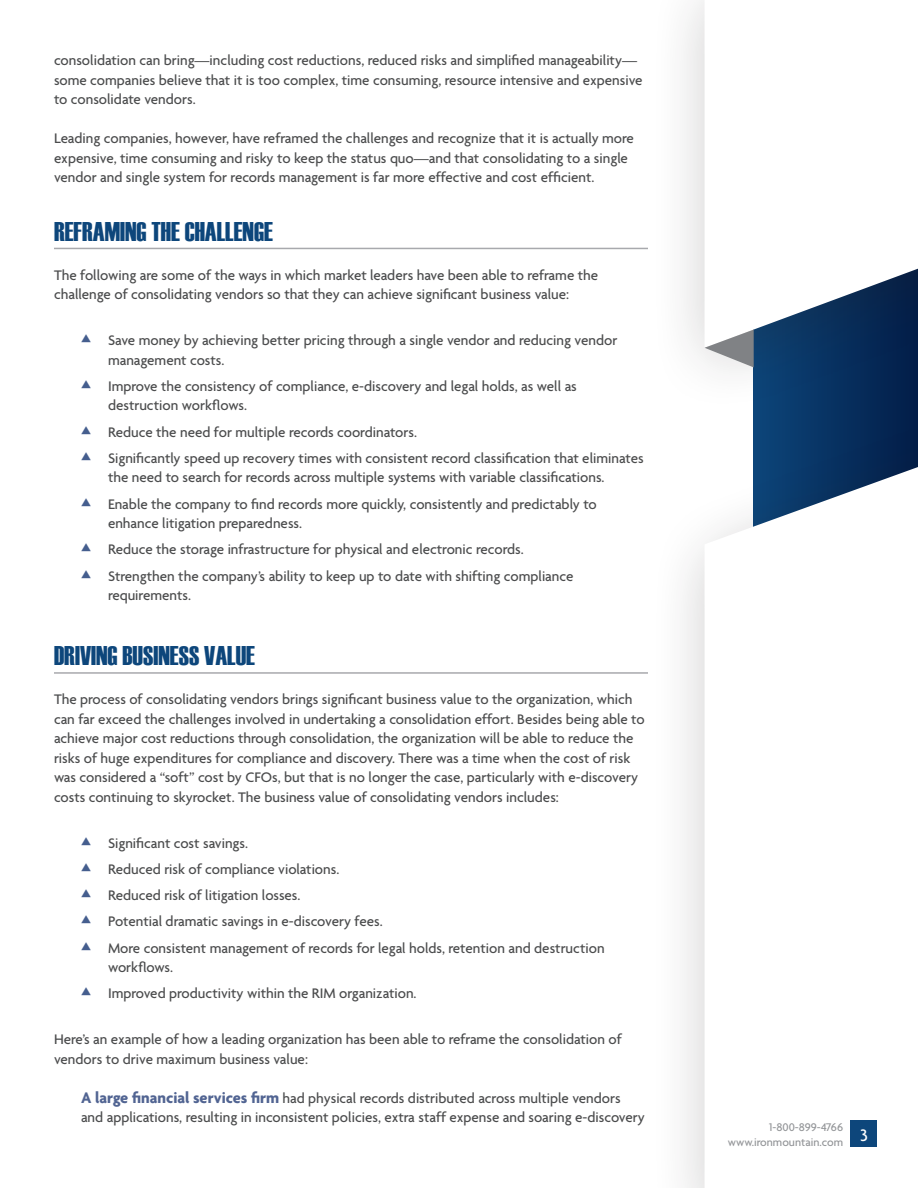
<style>
.page{position:relative;width:918px;height:1188px;background:#fff}
.page>*{position:absolute;margin:0;border:0;box-sizing:border-box;transform-origin:0 0}
.t1{font:27px "Haettenschweiler";color:#0d467b}
.t2{font:500 18px "Agenda";color:#fff}
.t3{font:500 15px/19.5px "Agenda";color:#4b4c4d}
.t4{font:500 12px "Agenda";color:#939598}
.s1{font-weight:700;font-size:16.5px;color:#516492}
</style>
<div class="page">
<div style="left:648px;top:411px;width:270px;height:777px;background:#231f20;opacity:.25"></div>
<svg style="left:705px;top:451px;width:213px;height:737px"></svg>
<div style="left:648px;top:0;width:270px;height:416px;background:#231f20;opacity:.25"></div>
<svg style="left:705px;top:0;width:213px;height:348px"></svg>
<svg style="left:705px;top:330px;width:49px;height:37px"></svg>
<div style="left:850px;top:1120px;width:28px;height:28px;background:#0d467b"></div>
<hr style="left:54px;top:248px;width:594px;height:1px;background:#a8a9ad">
<hr style="left:54px;top:672px;width:594px;height:2px;background:#a8a9ad">
<p class="t3" style="left:54px;top:51px;width:590px">consolidation can bring—including cost reductions, reduced risks and simplified manageability— some companies believe that it is too complex, time consuming, resource intensive and expensive to consolidate vendors.</p>
<p class="t3" style="left:54px;top:129px;width:581px">Leading companies, however, have reframed the challenges and recognize that it is actually more expensive, time consuming and risky to keep the status quo—and that consolidating to a single vendor and single system for records management is far more effective and cost efficient.</p>
<p class="t1" style="left:54px;top:216px;width:220px">REFRAMING THE CHALLENGE</p>
<p class="t3" style="left:54px;top:265px;width:546px">The following are some of the ways in which market leaders have been able to reframe the challenge of consolidating vendors so that they can achieve significant business value:</p>
<p class="t3" style="left:108px;top:330px;width:511px">Save money by achieving better pricing through a single vendor and reducing vendor management costs.</p>
<p class="t3" style="left:108px;top:376px;width:470px">Improve the consistency of compliance, e-discovery and legal holds, as well as destruction workflows.</p>
<p class="t3" style="left:108px;top:422px;width:311px">Reduce the need for multiple records coordinators.</p>
<p class="t3" style="left:108px;top:448px;width:537px">Significantly speed up recovery times with consistent record classification that eliminates the need to search for records across multiple systems with variable classifications.</p>
<p class="t3" style="left:108px;top:494px;width:490px">Enable the company to find records more quickly, consistently and predictably to enhance litigation preparedness.</p>
<p class="t3" style="left:108px;top:540px;width:417px">Reduce the storage infrastructure for physical and electronic records.</p>
<p class="t3" style="left:108px;top:566px;width:467px">Strengthen the company’s ability to keep up to date with shifting compliance requirements.</p>
<p class="t1" style="left:54px;top:641px;width:203px">DRIVING BUSINESS VALUE</p>
<p class="t3" style="left:54px;top:690px;width:592px">The process of consolidating vendors brings significant business value to the organization, which can far exceed the challenges involved in undertaking a consolidation effort. Besides being able to achieve major cost reductions through consolidation, the organization will be able to reduce the risks of huge expenditures for compliance and discovery. There was a time when the cost of risk was considered a “soft” cost by CFOs, but that is no longer the case, particularly with e-discovery costs continuing to skyrocket. The business value of consolidating vendors includes:</p>
<p class="t3" style="left:108px;top:833px;width:142px">Significant cost savings.</p>
<p class="t3" style="left:108px;top:859px;width:233px">Reduced risk of compliance violations.</p>
<p class="t3" style="left:108px;top:885px;width:194px">Reduced risk of litigation losses.</p>
<p class="t3" style="left:108px;top:912px;width:276px">Potential dramatic savings in e-discovery fees.</p>
<p class="t3" style="left:108px;top:938px;width:498px">More consistent management of records for legal holds, retention and destruction workflows.</p>
<p class="t3" style="left:108px;top:984px;width:310px">Improved productivity within the RIM organization.</p>
<p class="t3" style="left:54px;top:1029px;width:569px">Here’s an example of how a leading organization has been able to reframe the consolidation of vendors to drive maximum business value:</p>
<p class="t3" style="left:81px;top:1088px;width:565px"><span class="s1">A large financial services firm</span> had physical records distributed across multiple vendors and applications, resulting in inconsistent policies, extra staff expense and soaring e-discovery</p>
<p class="t4" style="left:769px;top:1120px;width:75px">1-800-899-4766</p>
<p class="t4" style="left:728px;top:1135px;width:117px">www.ironmountain.com</p>
<p class="t2" style="left:860px;top:1124px;width:9px">3</p>
</div>
